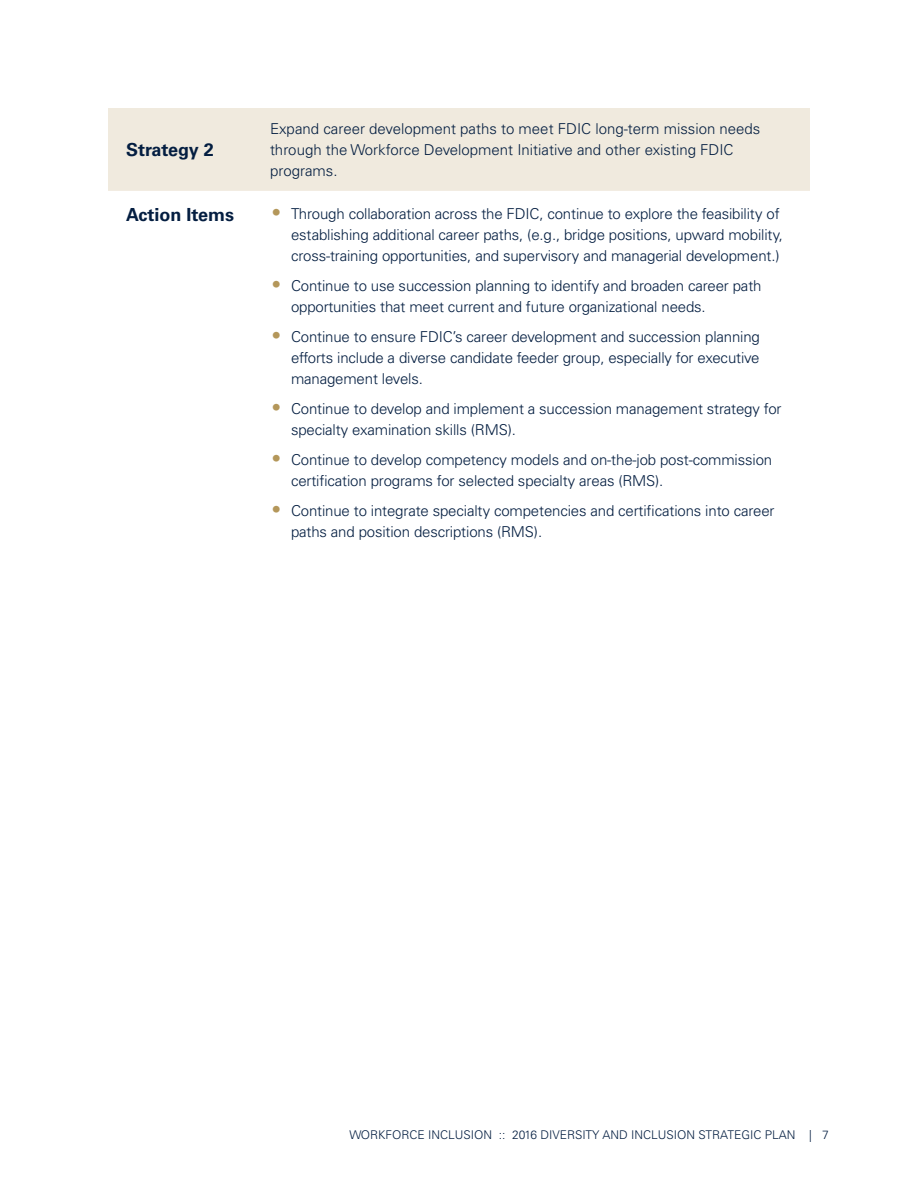
<style>
.page{position:relative;width:918px;height:1188px;background:#fff}
.page>*{position:absolute;margin:0;border:0;box-sizing:border-box;transform-origin:0 0}
.t1{font:700 18px "Univers LT Std";color:#041e41}
.t2{font:300 15px/21px "Univers LT Std";letter-spacing:-.01em;color:#041e41}
.t3{font:300 12px "Univers LT Std";color:#041e41}
.s1{font-family:"Frutiger LT Std";font-size:19.5px;color:#b4975a}
</style>
<div class="page">
<div style="left:108px;top:108px;width:702px;height:83px;background:#f0eade"></div>
<p class="t1" style="left:126px;top:139px;width:89px">Strategy 2</p>
<p class="t2" style="left:270px;top:118px;width:492px">Expand career development paths to meet FDIC long-term mission needs through the Workforce Development Initiative and other existing FDIC programs.</p>
<p class="t1" style="left:126px;top:204px;width:110px">Action Items</p>
<p class="t2" style="left:291px;top:203px;width:494px;text-indent:-20px"><span class="s1">•</span> Through collaboration across the FDIC, continue to explore the feasibility of establishing additional career paths, (e.g., bridge positions, upward mobility, cross-training opportunities, and supervisory and managerial development.)</p>
<p class="t2" style="left:291px;top:275px;width:472px;text-indent:-20px"><span class="s1">•</span> Continue to use succession planning to identify and broaden career path opportunities that meet current and future organizational needs.</p>
<p class="t2" style="left:291px;top:326px;width:470px;text-align:justify;text-indent:-20px"><span class="s1">•</span> Continue to ensure FDIC’s career development and succession planning efforts include a diverse candidate feeder group, especially for executive management levels.</p>
<p class="t2" style="left:291px;top:398px;width:492px;text-indent:-20px"><span class="s1">•</span> Continue to develop and implement a succession management strategy for specialty examination skills (RMS).</p>
<p class="t2" style="left:291px;top:449px;width:483px;text-indent:-20px"><span class="s1">•</span> Continue to develop competency models and on-the-job post-commission certification programs for selected specialty areas (RMS).</p>
<p class="t2" style="left:291px;top:500px;width:485px;text-indent:-20px"><span class="s1">•</span> Continue to integrate specialty competencies and certifications into career paths and position descriptions (RMS).</p>
<p class="t3" style="left:350px;top:1128px;width:481px">WORKFORCE INCLUSION :: 2016 DIVERSITY AND INCLUSION STRATEGIC PLAN | 7</p>
</div>
